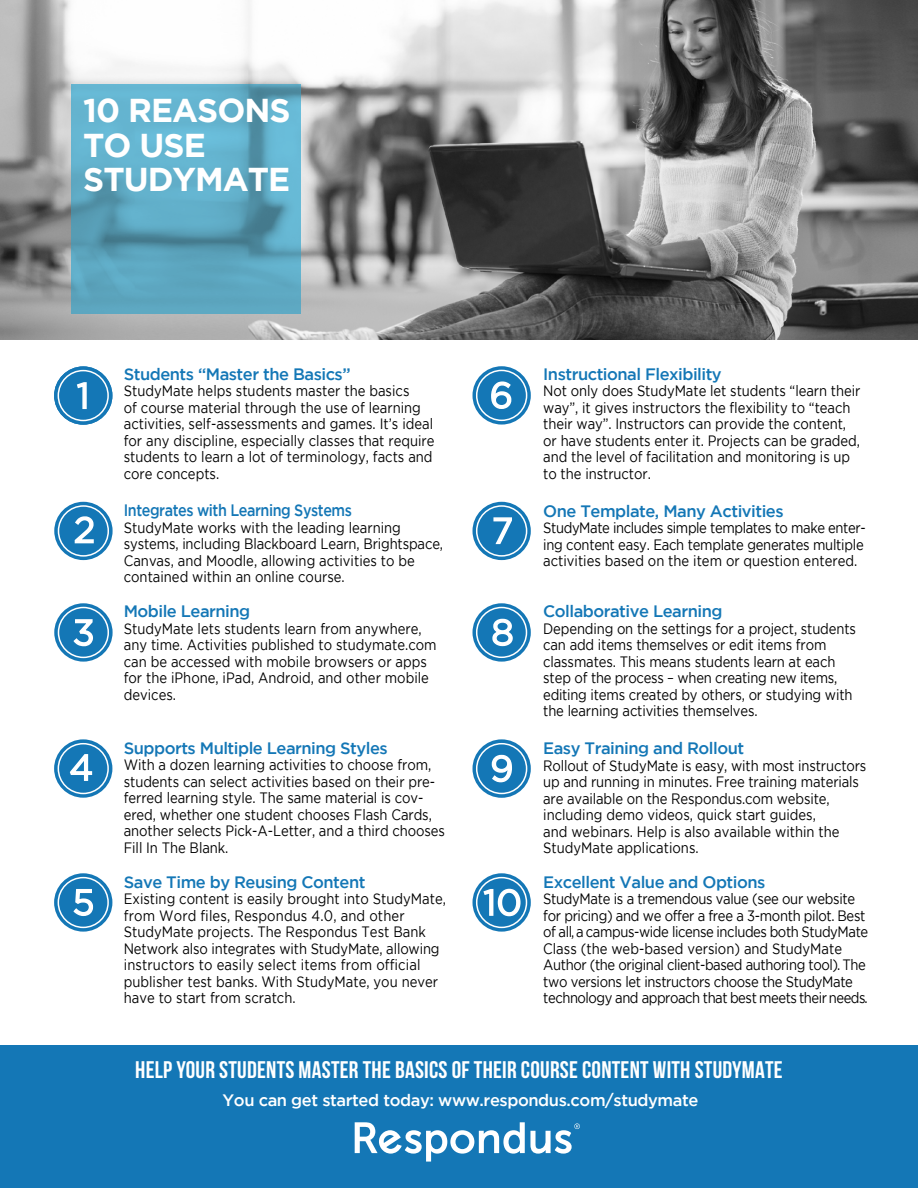
<style>
.page{position:relative;width:918px;height:1188px;background:#fff}
.page>*{position:absolute;margin:0;border:0;box-sizing:border-box;transform-origin:0 0}
.t1{font:700 33px/34.5px "Gotham";letter-spacing:-.03em;color:#fff}
.t2{font:700 24px "Bebas Neue";letter-spacing:.01em;color:#fff}
.t3{font:500 16.5px "Gotham";letter-spacing:-.03em;color:#1477b6}
.t4{font:500 16.5px "Gotham";letter-spacing:-.025em;color:#fff}
.t5{font:500 16.5px "Gotham";letter-spacing:-.03em;color:#1477b6;scale:.87 1}
.t6{font:15px/16.5px "Gotham";letter-spacing:-.005em;color:#000;scale:.87 1}
.t7{font:15px/16.5px "Gotham";letter-spacing:-.025em;color:#000;scale:.87 1}
</style>
<div class="page">
<img style="left:0;top:0;width:918px;height:339px">
<svg style="left:54px;top:366px;width:58px;height:59px"></svg>
<div style="left:58px;top:371px;width:50px;height:50px;background:#1477b6;border-radius:50%"></div>
<div style="left:58px;top:370px;width:51px;height:51px;border:2px solid #fff;border-radius:50%"></div>
<svg style="left:76px;top:382px;width:11px;height:28px"></svg>
<svg style="left:54px;top:502px;width:59px;height:58px"></svg>
<div style="left:58px;top:506px;width:50px;height:50px;background:#1477b6;border-radius:50%"></div>
<div style="left:58px;top:505px;width:51px;height:52px;border:2px solid #fff;border-radius:50%"></div>
<svg style="left:74px;top:516px;width:20px;height:28px"></svg>
<svg style="left:54px;top:603px;width:59px;height:59px"></svg>
<div style="left:58px;top:608px;width:50px;height:49px;background:#1477b6;border-radius:50%"></div>
<div style="left:58px;top:607px;width:51px;height:51px;border:2px solid #fff;border-radius:50%"></div>
<svg style="left:73px;top:619px;width:20px;height:28px"></svg>
<svg style="left:54px;top:739px;width:58px;height:59px"></svg>
<div style="left:58px;top:744px;width:50px;height:49px;background:#1477b6;border-radius:50%"></div>
<div style="left:58px;top:743px;width:51px;height:51px;border:2px solid #fff;border-radius:50%"></div>
<svg style="left:69px;top:754px;width:24px;height:27px"></svg>
<svg style="left:54px;top:873px;width:58px;height:59px"></svg>
<div style="left:58px;top:878px;width:50px;height:49px;background:#1477b6;border-radius:50%"></div>
<div style="left:58px;top:877px;width:51px;height:51px;border:2px solid #fff;border-radius:50%"></div>
<svg style="left:73px;top:889px;width:21px;height:28px"></svg>
<svg style="left:473px;top:366px;width:58px;height:59px"></svg>
<div style="left:477px;top:370px;width:50px;height:50px;background:#1477b6;border-radius:50%"></div>
<div style="left:476px;top:370px;width:51px;height:51px;border:2px solid #fff;border-radius:50%"></div>
<svg style="left:491px;top:381px;width:21px;height:28px"></svg>
<svg style="left:473px;top:502px;width:58px;height:58px"></svg>
<div style="left:477px;top:506px;width:50px;height:50px;background:#1477b6;border-radius:50%"></div>
<div style="left:476px;top:505px;width:51px;height:52px;border:2px solid #fff;border-radius:50%"></div>
<svg style="left:493px;top:517px;width:19px;height:28px"></svg>
<svg style="left:473px;top:603px;width:58px;height:59px"></svg>
<div style="left:477px;top:608px;width:50px;height:49px;background:#1477b6;border-radius:50%"></div>
<div style="left:476px;top:607px;width:51px;height:51px;border:2px solid #fff;border-radius:50%"></div>
<svg style="left:492px;top:618px;width:21px;height:29px"></svg>
<svg style="left:473px;top:739px;width:58px;height:59px"></svg>
<div style="left:477px;top:744px;width:50px;height:49px;background:#1477b6;border-radius:50%"></div>
<div style="left:476px;top:743px;width:51px;height:51px;border:2px solid #fff;border-radius:50%"></div>
<svg style="left:491px;top:754px;width:21px;height:29px"></svg>
<svg style="left:473px;top:873px;width:58px;height:59px"></svg>
<div style="left:477px;top:878px;width:50px;height:49px;background:#1477b6;border-radius:50%"></div>
<div style="left:476px;top:877px;width:51px;height:51px;border:2px solid #fff;border-radius:50%"></div>
<svg style="left:482px;top:888px;width:39px;height:29px"></svg>
<div style="left:0;top:1046px;width:918px;height:142px;background:#1477b6"></div>
<svg style="left:355px;top:1122px;width:225px;height:40px"></svg>
<svg style="left:71px;top:84px;width:230px;height:230px;background:#5ea9c3"></svg>
<h1 class="t1" style="left:83px;top:92px;width:209px">10 REASONS<br>TO USE<br>STUDYMATE</h1>
<p class="t3" style="left:124px;top:365px;width:228px">Students “Master the Basics”</p>
<p class="t6" style="left:124px;top:382px;width:359px">StudyMate helps students master the basics<br>of course material through the use of learning activities, self-assessments and games. It’s ideal for any discipline, especially classes that require students to learn a lot of terminology, facts and core concepts.</p>
<p class="t5" style="left:124px;top:501px;width:264px">Integrates with Learning Systems</p>
<p class="t6" style="left:124px;top:519px;width:369px">StudyMate works with the leading learning systems, including Blackboard Learn, Brightspace, Canvas, and Moodle, allowing activities to be contained within an online course.</p>
<p class="t3" style="left:124px;top:602px;width:128px">Mobile Learning</p>
<p class="t6" style="left:124px;top:620px;width:361px">StudyMate lets students learn from anywhere, any time. Activities published to studymate.com can be accessed with mobile browsers or apps for the iPhone, iPad, Android, and other mobile devices.</p>
<p class="t3" style="left:124px;top:739px;width:266px">Supports Multiple Learning Styles</p>
<p class="t6" style="left:124px;top:757px;width:371px">With a dozen learning activities to choose from, students can select activities based on their pre&shy;ferred learning style. The same material is cov&shy;ered, whether one student chooses Flash Cards, another selects Pick-A-Letter, and a third chooses Fill In The Blank.</p>
<p class="t3" style="left:124px;top:872px;width:243px">Save Time by Reusing Content</p>
<p class="t6" style="left:124px;top:890px;width:372px">Existing content is easily brought into StudyMate, from Word files, Respondus 4.0, and other StudyMate projects. The Respondus Test Bank Network also integrates with StudyMate, allowing instructors to easily select items from official publisher test banks. With StudyMate, you never have to start from scratch.</p>
<p class="t3" style="left:543px;top:365px;width:180px">Instructional Flexibility</p>
<p class="t6" style="left:543px;top:382px;width:366px">Not only does StudyMate let students “learn their way”, it gives instructors the flexibility to “teach their way”. Instructors can provide the content, or have students enter it. Projects can be graded, and the level of facilitation and monitoring is up to the instructor.</p>
<p class="t3" style="left:543px;top:501px;width:242px">One Template, Many Activities</p>
<p class="t6" style="left:543px;top:519px;width:372px">StudyMate includes simple templates to make enter&shy;ing content easy. Each template generates multiple activities based on the item or question entered.</p>
<p class="t3" style="left:543px;top:602px;width:181px">Collaborative Learning</p>
<p class="t6" style="left:543px;top:620px;width:361px">Depending on the settings for a project, students can add items themselves or edit items from classmates. This means students learn at each step of the process – when creating new items, editing items created by others, or studying with the learning activities themselves.</p>
<p class="t3" style="left:543px;top:739px;width:202px">Easy Training and Rollout</p>
<p class="t6" style="left:543px;top:757px;width:373px">Rollout of StudyMate is easy, with most instructors up and running in minutes. Free training materials are available on the Respondus.com website, including demo videos, quick start guides,<br>and webinars. Help is also available within the StudyMate applications.</p>
<p class="t3" style="left:543px;top:872px;width:224px">Excellent Value and Options</p>
<p class="t7" style="left:543px;top:890px;width:375px">StudyMate is a tremendous value (see our website for pricing) and we offer a free a 3-month pilot. Best of all, a campus-wide license includes both StudyMate Class (the web-based version) and StudyMate Author (the original client-based authoring tool). The two versions let instructors choose the StudyMate technology and approach that best meets their needs.</p>
<h2 class="t2" style="left:135px;top:1057px;width:649px">HELP YOUR STUDENTS MASTER THE BASICS OF THEIR COURSE CONTENT WITH STUDYMATE</h2>
<p class="t4" style="left:223px;top:1091px;width:477px">You can get started today: www.respondus.com/studymate</p>
</div>
